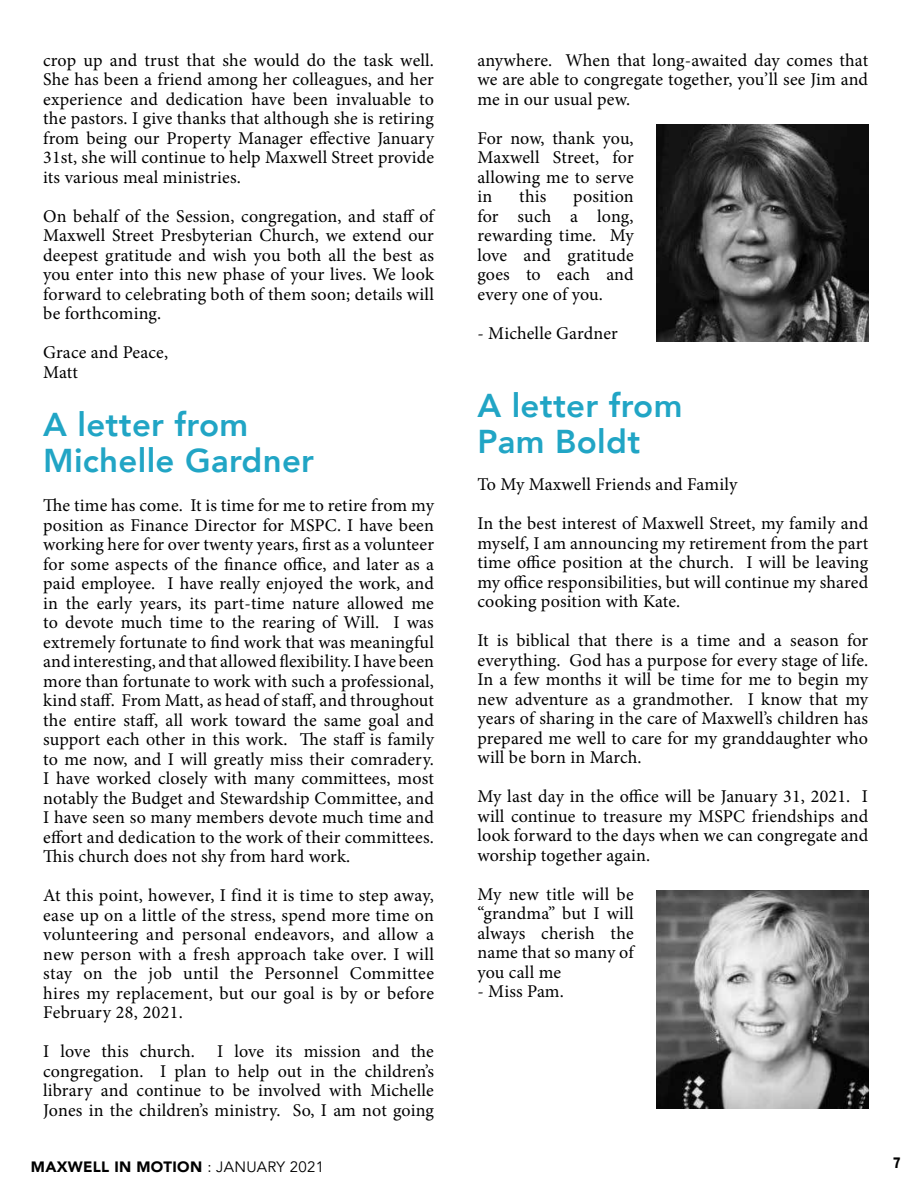
<style>
.page{position:relative;width:918px;height:1188px;background:#fff}
.page>*{position:absolute;margin:0;border:0;box-sizing:border-box;transform-origin:0 0}
.t1{font:800 33px/36px "Avenir";letter-spacing:.01em;color:#21a5c5}
.t2{font:18px/19.5px "Minion Pro";letter-spacing:.005em;color:#000;text-align:justify}
.t3{font:900 15px "Avenir";letter-spacing:.02em;color:#000}
.t4{font:700 15px "Edmondsans";color:#000}
.s1{font-weight:400}
</style>
<div class="page">
<img style="left:656px;top:124px;width:212px;height:218px">
<img style="left:656px;top:891px;width:212px;height:218px">
<p class="t2" style="left:43px;top:50px;width:392px">crop up and trust that she would do the task well.<br>She has been a friend among her colleagues, and her experience and dedication have been invaluable to the pastors. I give thanks that although she is retiring from being our Property Manager effective January 31st, she will continue to help Maxwell Street provide its various meal ministries.</p>
<p class="t2" style="left:43px;top:206px;width:392px">On behalf of the Session, congregation, and staff of Maxwell Street Presbyterian Church, we extend our deepest gratitude and wish you both all the best as you enter into this new phase of your lives. We look forward to celebrating both of them soon; details will be forthcoming.</p>
<p class="t2" style="left:43px;top:343px;width:126px">Grace and Peace,<br>Matt</p>
<h1 class="t1" style="left:43px;top:407px;width:272px">A letter from<br>Michelle Gardner</h1>
<p class="t2" style="left:43px;top:496px;width:392px">The time has come. It is time for me to retire from my position as Finance Director for MSPC. I have been working here for over twenty years, first as a volunteer for some aspects of the finance office, and later as a paid employee. I have really enjoyed the work, and in the early years, its part-time nature allowed me to devote much time to the rearing of Will. I was extremely fortunate to find work that was meaningful and interesting, and that allowed flexibility. I have been more than fortunate to work with such a professional, kind staff. From Matt, as head of staff, and throughout the entire staff, all work toward the same goal and support each other in this work. The staff is family to me now, and I will greatly miss their comradery.<br>I have worked closely with many committees, most notably the Budget and Stewardship Committee, and I have seen so many members devote much time and effort and dedication to the work of their committees.<br>This church does not shy from hard work.</p>
<p class="t2" style="left:43px;top:886px;width:392px">At this point, however, I find it is time to step away, ease up on a little of the stress, spend more time on volunteering and personal endeavors, and allow a new person with a fresh approach take over. I will stay on the job until the Personnel Committee hires my replacement, but our goal is by or before February 28, 2021.</p>
<p class="t2" style="left:43px;top:1042px;width:392px">I love this church. I love its mission and the congregation. I plan to help out in the children’s library and continue to be involved with Michelle Jones in the children’s ministry. So, I am not going</p>
<p class="t2" style="left:477px;top:50px;width:392px">anywhere. When that long-awaited day comes that we are able to congregate together, you’ll see Jim and me in our usual pew.</p>
<p class="t2" style="left:477px;top:128px;width:158px">For now, thank you, Maxwell Street, for allowing me to serve in</p>
<p class="t2" style="left:519px;top:187px;width:29px">this</p>
<p class="t2" style="left:477px;top:187px;width:158px;text-indent:96px">position for such a long, rewarding time. My love and gratitude goes to each and every one of you.</p>
<p class="t2" style="left:477px;top:323px;width:142px">- Michelle Gardner</p>
<h1 class="t1" style="left:477px;top:387px;width:207px">A letter from<br>Pam Boldt</h1>
<p class="t2" style="left:477px;top:465px;width:392px;line-height:39px">To My Maxwell Friends and Family<br>In the best interest of Maxwell Street, my family and</p>
<p class="t2" style="left:477px;top:533px;width:392px">myself, I am announcing my retirement from the part time office position at the church. I will be leaving my office responsibilities, but will continue my shared cooking position with Kate.</p>
<p class="t2" style="left:477px;top:631px;width:392px">It is biblical that there is a time and a season for everything. God has a purpose for every stage of life.<br>In a few months it will be time for me to begin my new adventure as a grandmother. I know that my years of sharing in the care of Maxwell’s children has prepared me well to care for my granddaughter who will be born in March.</p>
<p class="t2" style="left:477px;top:787px;width:392px">My last day in the office will be January 31, 2021. I will continue to treasure my MSPC friendships and look forward to the days when we can congregate and worship together again.</p>
<p class="t2" style="left:477px;top:884px;width:158px">My new title will be “grandma” but I will always cherish the name that so many of you call me</p>
<p class="t2" style="left:477px;top:982px;width:88px">- Miss Pam.</p>
<p class="t3" style="left:31px;top:1153px;width:295px">MAXWELL IN MOTION <span class="s1">: JANUARY 2021</span></p>
<p class="t4" style="left:893px;top:1153px;width:9px">7</p>
</div>
